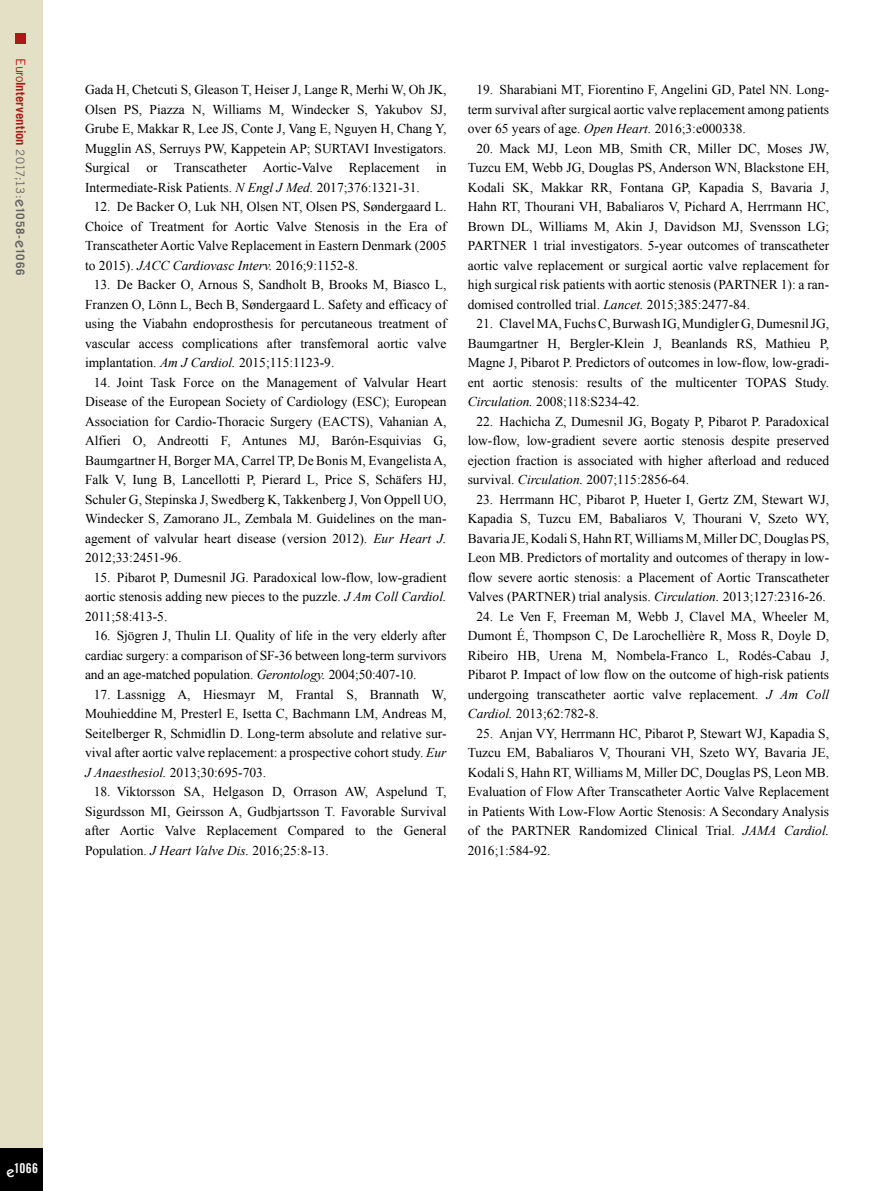
<style>
.page{position:relative;width:893px;height:1191px;background:#fff}
.page>*{position:absolute;margin:0;border:0;box-sizing:border-box;transform-origin:0 0}
.t1{font:13.5px/19.5px "Times New Roman";color:#000;text-align:justify}
.t2{font:13.5px "Trade Gothic LT Std Bd Cn 20";color:#fff}
.t3{font:700 12.75px "Trade Gothic LT Std";letter-spacing:.005em;color:#a91b18}
.s1{font-weight:400}
.s2{font-weight:400;font-size:11.7px;color:#646363}
.s3{font-family:"ITC Kabel Std";font-weight:500;font-size:15px;color:#646363}
.s4{font-size:11.7px;color:#646363}
.s5{font-style:italic}
.s6{font-family:"ITC Kabel Std";font-weight:500;font-size:15px}
</style>
<div class="page">
<div style="left:0;top:0;width:43px;height:1191px;background:#e4e0c5"></div>
<div style="left:16px;top:34px;width:10px;height:10px;background:#a91b18"></div>
<div style="left:0;top:1148px;width:43px;height:43px;background:#000"></div>
<p class="t3" style="left:29px;top:58px;width:218px;rotate:90deg"><span class="s1">Euro</span>Intervention <span class="s2">2017;13:</span><span class="s3">e</span><span class="s4">1058-</span><span class="s3">e</span><span class="s4">1066</span></p>
<p class="t1" style="left:85px;top:80px;width:363px">Gada H, Chetcuti S, Gleason T, Heiser J, Lange R, Merhi W, Oh JK, Olsen PS, Piazza N, Williams M, Windecker S, Yakubov SJ, Grube E, Makkar R, Lee JS, Conte J, Vang E, Nguyen H, Chang Y, Mugglin AS, Serruys PW, Kappetein AP; SURTAVI Investigators.<br>Surgical or Transcatheter Aortic-Valve Replacement in Intermediate-Risk Patients. <span class="s5">N Engl J Med.</span> 2017;376:1321-31.</p>
<p class="t1" style="left:85px;top:197px;width:363px;text-indent:9px">12. De Backer O, Luk NH, Olsen NT, Olsen PS, Søndergaard L.<br>Choice of Treatment for Aortic Valve Stenosis in the Era of Transcatheter Aortic Valve Replacement in Eastern Denmark (2005 to 2015). <span class="s5">JACC Cardiovasc Interv.</span> 2016;9:1152-8.</p>
<p class="t1" style="left:85px;top:275px;width:363px;text-indent:9px">13. De Backer O, Arnous S, Sandholt B, Brooks M, Biasco L, Franzen O, Lönn L, Bech B, Søndergaard L. Safety and efficacy of using the Viabahn endoprosthesis for percutaneous treatment of vascular access complications after transfemoral aortic valve implantation. <span class="s5">Am J Cardiol.</span> 2015;115:1123-9.</p>
<p class="t1" style="left:85px;top:372px;width:363px;text-indent:9px">14. Joint Task Force on the Management of Valvular Heart Disease of the European Society of Cardiology (ESC); European Association for Cardio-Thoracic Surgery (EACTS), Vahanian A, Alfieri O, Andreotti F, Antunes MJ, Barón-Esquivias G, Baumgartner H, Borger MA, Carrel TP, De Bonis M, Evangelista A, Falk V, Iung B, Lancellotti P, Pierard L, Price S, Schäfers HJ, Schuler G, Stepinska J, Swedberg K, Takkenberg J, Von Oppell UO, Windecker S, Zamorano JL, Zembala M. Guidelines on the man&shy;agement of valvular heart disease (version 2012). <span class="s5">Eur Heart J.<br></span>2012;33:2451-96.</p>
<p class="t1" style="left:85px;top:567px;width:363px;text-indent:9px">15. Pibarot P, Dumesnil JG. Paradoxical low-flow, low-gradient aortic stenosis adding new pieces to the puzzle. <span class="s5">J Am Coll Cardiol.<br></span>2011;58:413-5.</p>
<p class="t1" style="left:85px;top:626px;width:363px;text-indent:9px">16. Sjögren J, Thulin LI. Quality of life in the very elderly after cardiac surgery: a comparison of SF-36 between long-term survivors and an age-matched population. <span class="s5">Gerontology.</span> 2004;50:407-10.</p>
<p class="t1" style="left:85px;top:684px;width:363px;text-indent:9px">17. Lassnigg A, Hiesmayr M, Frantal S, Brannath W, Mouhieddine M, Presterl E, Isetta C, Bachmann LM, Andreas M, Seitelberger R, Schmidlin D. Long-term absolute and relative sur&shy;vival after aortic valve replacement: a prospective cohort study. <span class="s5">Eur J Anaesthesiol.</span> 2013;30:695-703.</p>
<p class="t1" style="left:85px;top:782px;width:363px;text-indent:9px">18. Viktorsson SA, Helgason D, Orrason AW, Aspelund T, Sigurdsson MI, Geirsson A, Gudbjartsson T. Favorable Survival after Aortic Valve Replacement Compared to the General Population. <span class="s5">J Heart Valve Dis.</span> 2016;25:8-13.</p>
<p class="t1" style="left:468px;top:80px;width:363px;text-indent:9px">19. Sharabiani MT, Fiorentino F, Angelini GD, Patel NN. Long&shy;term survival after surgical aortic valve replacement among patients over 65 years of age. <span class="s5">Open Heart.</span> 2016;3:e000338.</p>
<p class="t1" style="left:468px;top:138px;width:363px;text-indent:9px">20. Mack MJ, Leon MB, Smith CR, Miller DC, Moses JW, Tuzcu EM, Webb JG, Douglas PS, Anderson WN, Blackstone EH, Kodali SK, Makkar RR, Fontana GP, Kapadia S, Bavaria J, Hahn RT, Thourani VH, Babaliaros V, Pichard A, Herrmann HC, Brown DL, Williams M, Akin J, Davidson MJ, Svensson LG; PARTNER 1 trial investigators. 5-year outcomes of transcatheter aortic valve replacement or surgical aortic valve replacement for high surgical risk patients with aortic stenosis (PARTNER 1): a ran&shy;domised controlled trial. <span class="s5">Lancet.</span> 2015;385:2477-84.</p>
<p class="t1" style="left:468px;top:314px;width:363px;text-indent:9px">21. Clavel MA, Fuchs C, Burwash IG, Mundigler G, Dumesnil JG, Baumgartner H, Bergler-Klein J, Beanlands RS, Mathieu P, Magne J, Pibarot P. Predictors of outcomes in low-flow, low-gradi&shy;ent aortic stenosis: results of the multicenter TOPAS Study.<br><span class="s5">Circulation.</span> 2008;118:S234-42.</p>
<p class="t1" style="left:468px;top:411px;width:363px;text-indent:9px">22. Hachicha Z, Dumesnil JG, Bogaty P, Pibarot P. Paradoxical low-flow, low-gradient severe aortic stenosis despite preserved ejection fraction is associated with higher afterload and reduced survival. <span class="s5">Circulation.</span> 2007;115:2856-64.</p>
<p class="t1" style="left:468px;top:489px;width:363px;text-indent:9px">23. Herrmann HC, Pibarot P, Hueter I, Gertz ZM, Stewart WJ, Kapadia S, Tuzcu EM, Babaliaros V, Thourani V, Szeto WY, Bavaria JE, Kodali S, Hahn RT, Williams M, Miller DC, Douglas PS, Leon MB. Predictors of mortality and outcomes of therapy in low&shy;flow severe aortic stenosis: a Placement of Aortic Transcatheter Valves (PARTNER) trial analysis. <span class="s5">Circulation.</span> 2013;127:2316-26.</p>
<p class="t1" style="left:468px;top:606px;width:363px;text-indent:9px">24. Le Ven F, Freeman M, Webb J, Clavel MA, Wheeler M, Dumont É, Thompson C, De Larochellière R, Moss R, Doyle D, Ribeiro HB, Urena M, Nombela-Franco L, Rodés-Cabau J, Pibarot P. Impact of low flow on the outcome of high-risk patients undergoing transcatheter aortic valve replacement. <span class="s5">J Am Coll Cardiol.</span> 2013;62:782-8.</p>
<p class="t1" style="left:468px;top:723px;width:363px;text-indent:9px">25. Anjan VY, Herrmann HC, Pibarot P, Stewart WJ, Kapadia S, Tuzcu EM, Babaliaros V, Thourani VH, Szeto WY, Bavaria JE, Kodali S, Hahn RT, Williams M, Miller DC, Douglas PS, Leon MB.<br>Evaluation of Flow After Transcatheter Aortic Valve Replacement in Patients With Low-Flow Aortic Stenosis: A Secondary Analysis of the PARTNER Randomized Clinical Trial. <span class="s5">JAMA Cardiol.<br></span>2016;1:584-92.</p>
<p class="t2" style="left:6px;top:1160px;width:33px"><span class="s6">e</span>1066</p>
</div>
